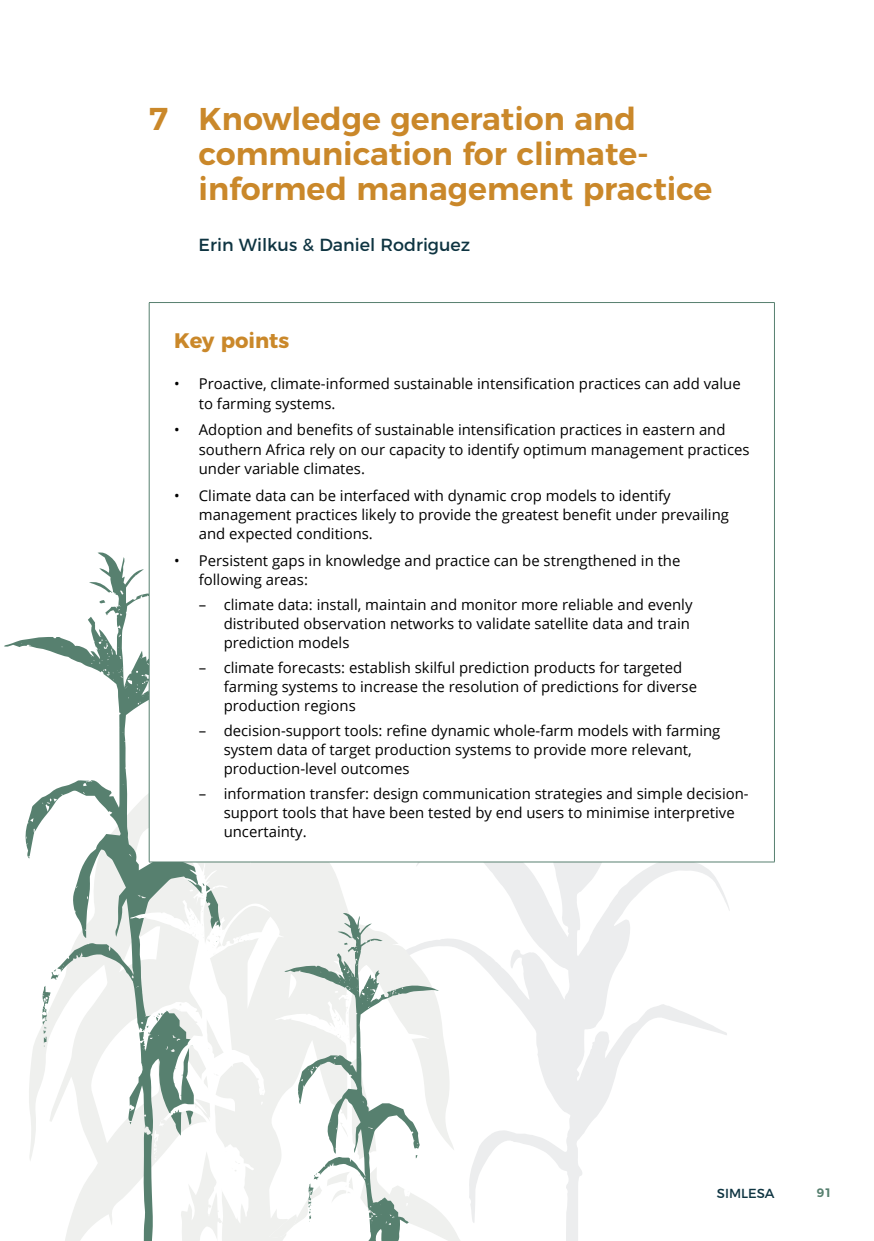
<style>
.page{position:relative;width:874px;height:1241px;background:#fff}
.page>*{position:absolute;margin:0;border:0;box-sizing:border-box;transform-origin:0 0}
.HA{font:600 31.5px/35px "Montserrat";color:#ca882a}
.HC{font:700 21px "Montserrat";color:#ca882a}
.authores{font:17.5px "Montserrat";color:#0e3441}
.Intro_box_bullet_2{font:14.88px/19.2px "Open Sans";color:#000}
.Dotpoint{font:14.88px/19.2px "Open Sans";color:#000}
.t1{font:13.12px "Montserrat";color:#0e3441}
.t2{font:600 12.25px "Montserrat";color:#57806f}
</style>
<div class="page">
<svg style="left:503px;top:862px;width:227px;height:378px"></svg>
<svg style="left:284px;top:862px;width:219px;height:378px"></svg>
<svg style="left:4px;top:551px;width:145px;height:689px"></svg>
<svg style="left:51px;top:968px;width:11px;height:11px"></svg>
<svg style="left:284px;top:912px;width:154px;height:328px;fill:#eff0ee"></svg>
<svg style="left:269px;top:960px;width:160px;height:281px"></svg>
<svg style="left:130px;top:859px;width:154px;height:381px;fill:#eff0ee"></svg>
<svg style="left:154px;top:1119px;width:12px;height:49px"></svg>
<div style="left:149px;top:302px;width:625px;height:559px;background:#fff"></div>
<hr style="left:149px;top:303px;width:1px;height:558px;background:#57806f">
<hr style="left:149px;top:302px;width:625px;height:1px;background:#57806f">
<hr style="left:773px;top:303px;width:1px;height:558px;background:#57806f">
<hr style="left:149px;top:861px;width:625px;height:1px;background:#57806f">
<p class="HA" style="left:198px;top:99px;width:515px;text-indent:-50px">7 Knowledge generation and communication for climate&shy;informed management practice</p>
<p class="authores" style="left:198px;top:230px;width:273px">Erin Wilkus &amp; Daniel Rodriguez</p>
<p class="HC" style="left:174px;top:323px;width:117px">Key points</p>
<p class="Dotpoint" style="left:199px;top:374px;width:543px;text-indent:-25px">• Proactive, climate-informed sustainable intensification practices can add value to farming systems.</p>
<p class="Dotpoint" style="left:199px;top:420px;width:552px;text-indent:-25px">• Adoption and benefits of sustainable intensification practices in eastern and southern Africa rely on our capacity to identify optimum management practices under variable climates.</p>
<p class="Dotpoint" style="left:199px;top:485px;width:531px;text-indent:-25px">• Climate data can be interfaced with dynamic crop models to identify management practices likely to provide the greatest benefit under prevailing and expected conditions.</p>
<p class="Dotpoint" style="left:199px;top:550px;width:483px;text-indent:-25px">• Persistent gaps in knowledge and practice can be strengthened in the following areas:</p>
<p class="Intro_box_bullet_2" style="left:223px;top:594px;width:470px;text-indent:-25px">– climate data: install, maintain and monitor more reliable and evenly distributed observation networks to validate satellite data and train prediction models</p>
<p class="Intro_box_bullet_2" style="left:223px;top:657px;width:474px;text-indent:-25px">– climate forecasts: establish skilful prediction products for targeted farming systems to increase the resolution of predictions for diverse production regions</p>
<p class="Intro_box_bullet_2" style="left:223px;top:720px;width:498px;text-indent:-25px">– decision-support tools: refine dynamic whole-farm models with farming system data of target production systems to provide more relevant, production-level outcomes</p>
<p class="Intro_box_bullet_2" style="left:223px;top:783px;width:526px;text-indent:-25px">– information transfer: design communication strategies and simple decision&shy;support tools that have been tested by end users to minimise interpretive uncertainty.</p>
<p class="t1" style="left:716px;top:1182px;width:59px">SIMLESA</p>
<p class="t2" style="left:816px;top:1182px;width:17px">91</p>
</div>
